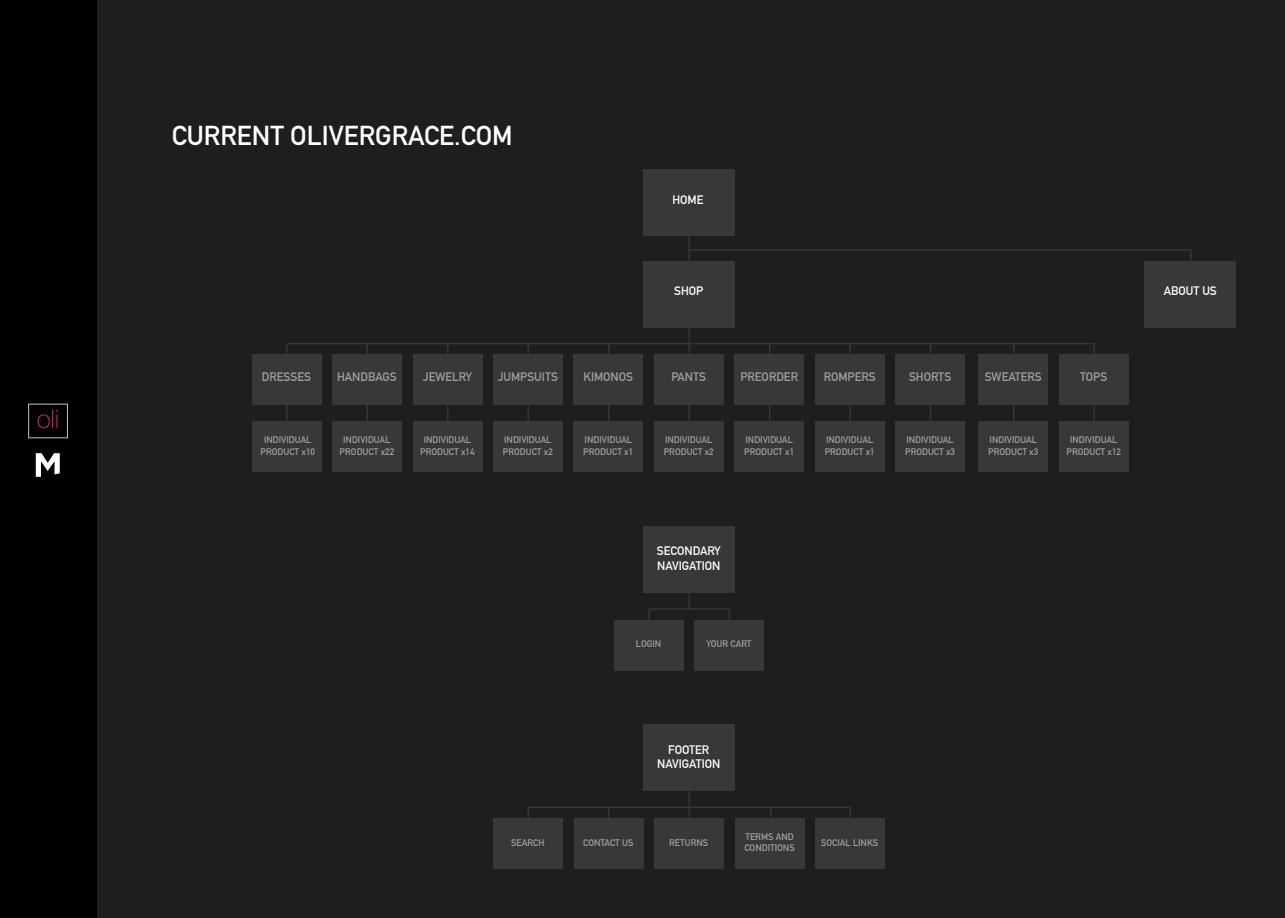
<style>
.page{position:relative;width:1285px;height:918px;background:#fff}
.page>*{position:absolute;margin:0;border:0;box-sizing:border-box;transform-origin:0 0}
.t1{font:700 27px "DIN Alternate";color:#fff}
.t2{font:700 12px "DIN Alternate";color:#9d9fa2}
.t3{font:700 12px/14.4px "DIN Alternate";color:#fff}
.t4{font:700 9.45px/11.2px "DIN Alternate";color:#9d9fa2}
</style>
<div class="page">
<div style="left:0;top:0;width:1284px;height:918px;background:#1e1e1e"></div>
<div style="left:642px;top:170px;width:92px;height:66px;background:#383838"></div>
<svg style="left:688px;top:593px;width:1px;height:15px"></svg>
<hr style="left:649px;top:608px;width:80px;height:2px;background:#383838">
<div style="left:643px;top:526px;width:91px;height:67px;background:#383838"></div>
<div style="left:614px;top:620px;width:69px;height:50px;background:#383838"></div>
<div style="left:694px;top:620px;width:69px;height:50px;background:#383838"></div>
<hr style="left:528px;top:807px;width:321px;height:1px;background:#383838">
<hr style="left:688px;top:781px;width:1px;height:41px;background:#383838">
<div style="left:654px;top:818px;width:69px;height:51px;background:#383838"></div>
<div style="left:573px;top:818px;width:70px;height:51px;background:#383838"></div>
<div style="left:493px;top:818px;width:69px;height:51px;background:#383838"></div>
<div style="left:815px;top:818px;width:69px;height:51px;background:#383838"></div>
<div style="left:734px;top:818px;width:70px;height:51px;background:#383838"></div>
<div style="left:643px;top:725px;width:91px;height:66px;background:#383838"></div>
<hr style="left:1012px;top:344px;width:2px;height:82px;background:#383838">
<hr style="left:1093px;top:344px;width:1px;height:84px;background:#383838">
<hr style="left:1189px;top:250px;width:2px;height:70px;background:#383838">
<hr style="left:608px;top:344px;width:1px;height:82px;background:#383838">
<hr style="left:688px;top:344px;width:1px;height:80px;background:#383838">
<hr style="left:768px;top:344px;width:2px;height:80px;background:#383838">
<hr style="left:849px;top:344px;width:1px;height:84px;background:#383838">
<hr style="left:929px;top:344px;width:2px;height:82px;background:#383838">
<hr style="left:688px;top:247px;width:1px;height:97px;background:#383838">
<div style="left:643px;top:261px;width:91px;height:66px;background:#383838"></div>
<div style="left:573px;top:422px;width:70px;height:50px;background:#383838"></div>
<div style="left:573px;top:355px;width:70px;height:50px;background:#383838"></div>
<div style="left:654px;top:422px;width:69px;height:50px;background:#383838"></div>
<div style="left:654px;top:355px;width:69px;height:50px;background:#383838"></div>
<div style="left:734px;top:422px;width:70px;height:50px;background:#383838"></div>
<div style="left:734px;top:355px;width:70px;height:50px;background:#383838"></div>
<div style="left:815px;top:422px;width:69px;height:50px;background:#383838"></div>
<div style="left:815px;top:355px;width:69px;height:50px;background:#383838"></div>
<div style="left:895px;top:422px;width:69px;height:50px;background:#383838"></div>
<div style="left:895px;top:355px;width:69px;height:50px;background:#383838"></div>
<div style="left:978px;top:422px;width:70px;height:50px;background:#383838"></div>
<div style="left:978px;top:355px;width:70px;height:50px;background:#383838"></div>
<div style="left:1058px;top:422px;width:70px;height:50px;background:#383838"></div>
<div style="left:1058px;top:355px;width:70px;height:50px;background:#383838"></div>
<div style="left:1144px;top:261px;width:92px;height:66px;background:#383838"></div>
<hr style="left:287px;top:343px;width:807px;height:1px;background:#383838">
<hr style="left:689px;top:249px;width:501px;height:2px;background:#383838">
<hr style="left:286px;top:344px;width:1px;height:82px;background:#383838">
<hr style="left:366px;top:344px;width:2px;height:80px;background:#383838">
<hr style="left:447px;top:344px;width:1px;height:83px;background:#383838">
<hr style="left:527px;top:344px;width:2px;height:81px;background:#383838">
<div style="left:252px;top:355px;width:69px;height:50px;background:#383838"></div>
<div style="left:252px;top:422px;width:69px;height:50px;background:#383838"></div>
<div style="left:332px;top:422px;width:70px;height:50px;background:#383838"></div>
<div style="left:412px;top:422px;width:70px;height:50px;background:#383838"></div>
<div style="left:493px;top:422px;width:69px;height:50px;background:#383838"></div>
<div style="left:332px;top:355px;width:70px;height:50px;background:#383838"></div>
<div style="left:412px;top:355px;width:70px;height:50px;background:#383838"></div>
<div style="left:493px;top:355px;width:69px;height:50px;background:#383838"></div>
<div style="left:0;top:0;width:96px;height:918px;background:#000"></div>
<img style="left:28px;top:404px;width:40px;height:34px">
<svg style="left:36px;top:453px;width:24px;height:24px"></svg>
<h1 class="t1" style="left:172px;top:115px;width:342px">CURRENT OLIVERGRACE.COM</h1>
<p class="t3" style="left:672px;top:191px;width:33px">HOME</p>
<p class="t3" style="left:674px;top:283px;width:31px">SHOP</p>
<p class="t2" style="left:262px;top:368px;width:51px">DRESSES</p>
<p class="t2" style="left:337px;top:368px;width:61px">HANDBAGS</p>
<p class="t2" style="left:423px;top:368px;width:50px">JEWELRY</p>
<p class="t2" style="left:497px;top:368px;width:62px">JUMPSUITS</p>
<p class="t2" style="left:583px;top:368px;width:51px">KIMONOS</p>
<p class="t2" style="left:671px;top:368px;width:36px">PANTS</p>
<p class="t2" style="left:740px;top:368px;width:59px">PREORDER</p>
<p class="t2" style="left:823px;top:368px;width:53px">ROMPERS</p>
<p class="t2" style="left:908px;top:368px;width:44px">SHORTS</p>
<p class="t2" style="left:984px;top:368px;width:59px">SWEATERS</p>
<p class="t2" style="left:1079px;top:368px;width:29px">TOPS</p>
<p class="t4" style="left:260px;top:434px;width:56px;text-align:center">INDIVIDUAL<br>PRODUCT x10</p>
<p class="t4" style="left:420px;top:434px;width:56px;text-align:center">INDIVIDUAL<br>PRODUCT x14</p>
<p class="t4" style="left:502px;top:434px;width:51px">INDIVIDUAL<br>PRODUCT x2</p>
<p class="t4" style="left:339px;top:434px;width:56px;text-align:center">INDIVIDUAL<br>PRODUCT x22</p>
<p class="t4" style="left:583px;top:434px;width:51px">INDIVIDUAL<br>PRODUCT x1</p>
<p class="t4" style="left:663px;top:434px;width:51px">INDIVIDUAL<br>PRODUCT x2</p>
<p class="t4" style="left:744px;top:434px;width:51px">INDIVIDUAL<br>PRODUCT x1</p>
<p class="t4" style="left:824px;top:434px;width:51px">INDIVIDUAL<br>PRODUCT x1</p>
<p class="t4" style="left:905px;top:434px;width:51px">INDIVIDUAL<br>PRODUCT x3</p>
<p class="t4" style="left:988px;top:434px;width:51px">INDIVIDUAL<br>PRODUCT x3</p>
<p class="t4" style="left:1066px;top:434px;width:56px;text-align:center">INDIVIDUAL<br>PRODUCT x12</p>
<p class="t3" style="left:656px;top:543px;width:65px">SECONDARY<br>NAVIGATION</p>
<p class="t4" style="left:635px;top:638px;width:27px">LOGIN</p>
<p class="t4" style="left:706px;top:638px;width:47px">YOUR CART</p>
<p class="t3" style="left:657px;top:741px;width:65px;text-align:center">FOOTER<br>NAVIGATION</p>
<p class="t4" style="left:744px;top:831px;width:52px">TERMS AND<br>CONDITIONS</p>
<p class="t4" style="left:511px;top:836px;width:35px">SEARCH</p>
<p class="t4" style="left:583px;top:836px;width:52px">CONTACT US</p>
<p class="t4" style="left:669px;top:836px;width:41px">RETURNS</p>
<p class="t4" style="left:821px;top:836px;width:59px">SOCIAL LINKS</p>
<p class="t3" style="left:1163px;top:283px;width:55px">ABOUT US</p>
</div>
